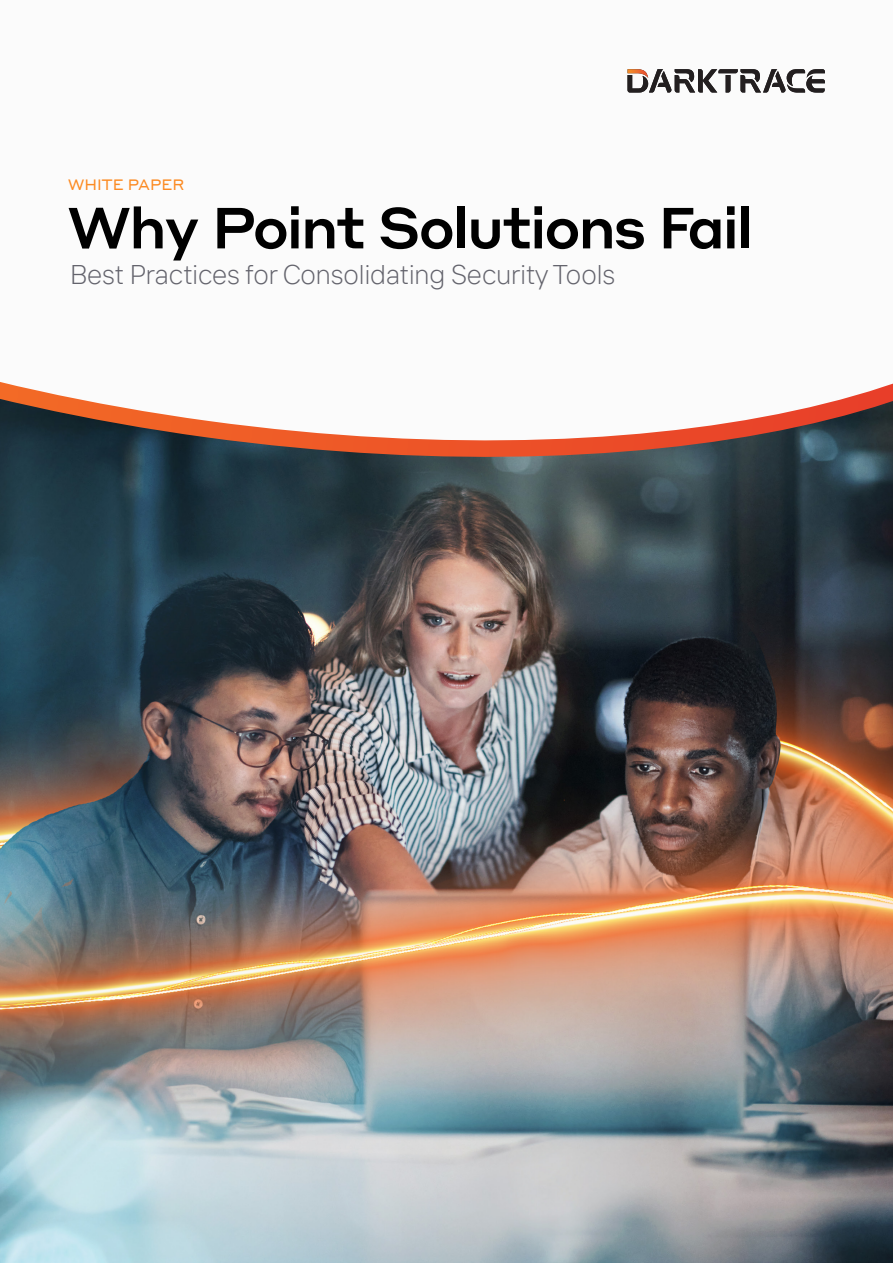
<style>
.page{position:relative;width:893px;height:1263px;background:#fff}
.page>*{position:absolute;margin:0;border:0;box-sizing:border-box;transform-origin:0 0}
.t1{font:500 57px "Styrene DT";color:#000}
.t2{font:300 27px "TT Interphases Pro";color:#63636c}
.t3{font:15px "Styrene DT";letter-spacing:.035em;color:#fb8b23}
</style>
<div class="page">
<img style="left:0;top:494px;width:893px;height:769px">
<svg style="left:0;top:382px;width:893px;height:112px"></svg>
<svg style="left:627px;top:69px;width:198px;height:24px"></svg>
<p class="t3" style="left:68px;top:172px;width:118px">WHITE PAPER</p>
<h1 class="t1" style="left:68px;top:180px;width:686px">Why Point Solutions Fail</h1>
<p class="t2" style="left:70px;top:258px;width:546px">Best Practices for Consolidating Security Tools</p>
</div>
